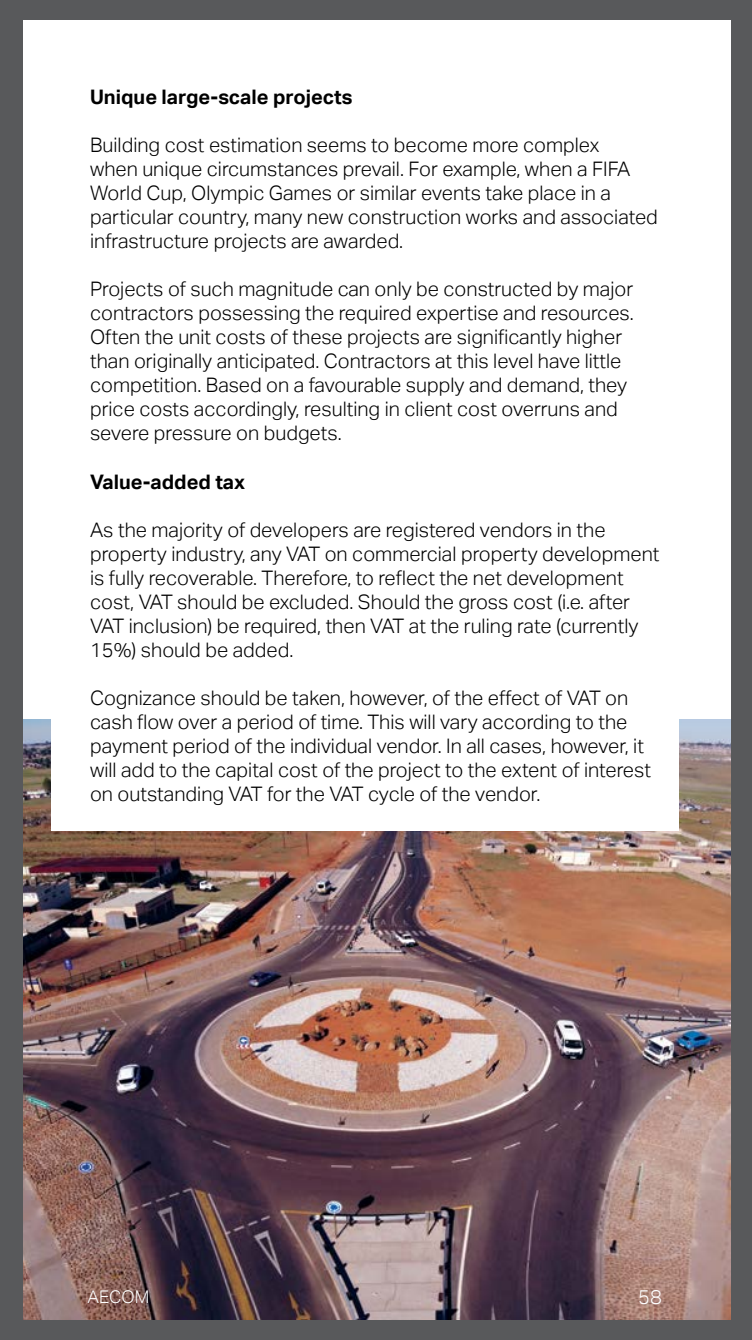
<style>
.page{position:relative;width:752px;height:1340px;background:#fff}
.page>*{position:absolute;margin:0;border:0;box-sizing:border-box;transform-origin:0 0}
.t1{font:300 20px/24px "AECOM Sans";color:#000}
.t2{font:700 20px "AECOM Sans";color:#000}
.t3{font:300 20px "AECOM Sans";color:#fff}
.t4{font:300 17.5px "AECOM Sans";letter-spacing:-.005em;color:#fff}
</style>
<div class="page">
<div style="left:0;top:0;width:751px;height:1339px;background:#58595b"></div>
<div style="left:24px;top:20px;width:706px;height:1299px;background:#fff"></div>
<img style="left:24px;top:719px;width:706px;height:600px">
<div style="left:51px;top:386px;width:628px;height:445px;background:#fff"></div>
<p class="t2" style="left:90px;top:86px;width:264px">Unique large-scale projects</p>
<p class="t1" style="left:90px;top:133px;width:569px">Building cost estimation seems to become more complex<br>when unique circumstances prevail. For example, when a FIFA World Cup, Olympic Games or similar events take place in a particular country, many new construction works and associated infrastructure projects are awarded.</p>
<p class="t1" style="left:90px;top:277px;width:545px">Projects of such magnitude can only be constructed by major contractors possessing the required expertise and resources.<br>Often the unit costs of these projects are significantly higher than originally anticipated. Contractors at this level have little competition. Based on a favourable supply and demand, they price costs accordingly, resulting in client cost overruns and severe pressure on budgets.</p>
<p class="t2" style="left:90px;top:470px;width:156px">Value-added tax</p>
<p class="t1" style="left:90px;top:517px;width:570px">As the majority of developers are registered vendors in the property industry, any VAT on commercial property development is fully recoverable. Therefore, to reflect the net development cost, VAT should be excluded. Should the gross cost (i.e. after VAT inclusion) be required, then VAT at the ruling rate (currently 15%) should be added.</p>
<p class="t1" style="left:90px;top:685px;width:562px">Cognizance should be taken, however, of the effect of VAT on cash flow over a period of time. This will vary according to the payment period of the individual vendor. In all cases, however, it will add to the capital cost of the project to the extent of interest on outstanding VAT for the VAT cycle of the vendor.</p>
<p class="t4" style="left:87px;top:1286px;width:63px">AECOM</p>
<p class="t3" style="left:638px;top:1284px;width:25px">58</p>
</div>
